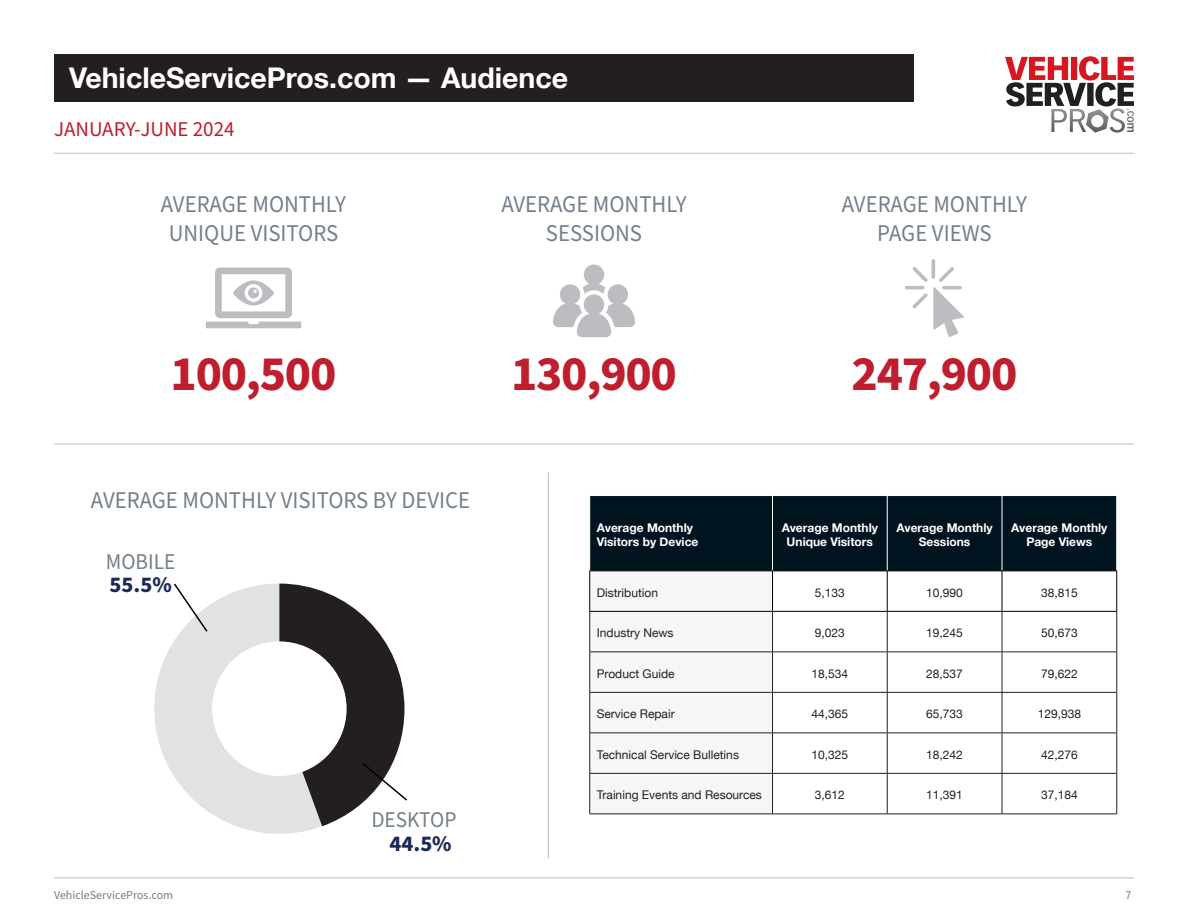
<style>
.page{position:relative;width:1188px;height:918px;background:#fff}
.page>*{position:absolute;margin:0;border:0;box-sizing:border-box;transform-origin:0 0}
.t1{font:700 49.5px "Source Sans Pro";letter-spacing:-.025em;color:#be1e2d}
.t2{font:700 28.5px "Helvetica Neue";color:#fff}
.t3{font:24px/28.8px "Source Sans Pro";color:#74808c;text-align:center;scale:.95 1}
.t4{font:22.5px "Source Sans Pro";color:#74808c;scale:.95 1}
.t5{font:700 22.5px "Source Sans Pro";color:#1b2956}
.t6{font:21px "Source Sans Pro";color:#be1e2d}
.t7{font:12px "Helvetica Neue";color:#231f20}
.t8{font:700 12px/14.4px "Helvetica Neue";color:#fff}
.t9{font:12px "Source Sans Pro";color:#74808c}
</style>
<div class="page">
<svg style="left:1005px;top:56px;width:129px;height:77px"></svg>
<div style="left:54px;top:54px;width:860px;height:47px;background:#231f20"></div>
<hr style="left:54px;top:878px;width:1080px;height:1px;background:#bcbdc0">
<hr style="left:54px;top:153px;width:1080px;height:1px;background:#bcbdc0">
<svg style="left:154px;top:584px;width:168px;height:250px;fill:#e1e2e4"></svg>
<hr style="left:54px;top:444px;width:1080px;height:1px;background:#bcbdc0">
<hr style="left:548px;top:472px;width:1px;height:386px;background:#bcbdc0">
<svg style="left:553px;top:265px;width:82px;height:72px"></svg>
<svg style="left:206px;top:268px;width:95px;height:60px"></svg>
<hr style="left:932px;top:259px;width:3px;height:20px;background:#bcbdc0;border-radius:2px">
<hr style="left:905px;top:286px;width:19px;height:3px;background:#bcbdc0;border-radius:2px">
<svg style="left:912px;top:267px;width:52px;height:70px"></svg>
<div style="left:212px;top:641px;width:135px;height:135px;background:#fff;border-radius:50%"></div>
<svg style="left:172px;top:583px;width:37px;height:50px"></svg>
<svg style="left:279px;top:584px;width:128px;height:242px"></svg>
<div style="left:590px;top:496px;width:526px;height:75px;background:#00141f"></div>
<div style="left:590px;top:572px;width:182px;height:242px;background:#f6f6f6"></div>
<hr style="left:589px;top:612px;width:1px;height:40px;background:#231f20">
<hr style="left:772px;top:612px;width:1px;height:40px;background:#231f20">
<hr style="left:887px;top:612px;width:1px;height:40px;background:#231f20">
<hr style="left:1002px;top:612px;width:1px;height:40px;background:#231f20">
<hr style="left:1116px;top:612px;width:1px;height:40px;background:#231f20">
<hr style="left:589px;top:652px;width:184px;height:1px;background:#231f20">
<hr style="left:589px;top:652px;width:1px;height:40px;background:#231f20">
<hr style="left:772px;top:652px;width:115px;height:1px;background:#231f20">
<hr style="left:772px;top:652px;width:1px;height:40px;background:#231f20">
<hr style="left:887px;top:652px;width:115px;height:1px;background:#231f20">
<hr style="left:887px;top:652px;width:1px;height:40px;background:#231f20">
<hr style="left:1002px;top:652px;width:115px;height:1px;background:#231f20">
<hr style="left:1002px;top:652px;width:1px;height:40px;background:#231f20">
<hr style="left:1116px;top:652px;width:1px;height:40px;background:#231f20">
<hr style="left:589px;top:692px;width:184px;height:1px;background:#231f20">
<hr style="left:589px;top:693px;width:1px;height:40px;background:#231f20">
<hr style="left:772px;top:692px;width:115px;height:1px;background:#231f20">
<hr style="left:772px;top:693px;width:1px;height:40px;background:#231f20">
<hr style="left:887px;top:692px;width:115px;height:1px;background:#231f20">
<hr style="left:887px;top:693px;width:1px;height:40px;background:#231f20">
<hr style="left:1002px;top:692px;width:115px;height:1px;background:#231f20">
<hr style="left:1002px;top:693px;width:1px;height:40px;background:#231f20">
<hr style="left:1116px;top:693px;width:1px;height:40px;background:#231f20">
<hr style="left:589px;top:733px;width:1px;height:40px;background:#231f20">
<hr style="left:772px;top:733px;width:1px;height:40px;background:#231f20">
<hr style="left:887px;top:733px;width:1px;height:40px;background:#231f20">
<hr style="left:1002px;top:733px;width:1px;height:40px;background:#231f20">
<hr style="left:1116px;top:733px;width:1px;height:40px;background:#231f20">
<hr style="left:589px;top:774px;width:1px;height:40px;background:#231f20">
<hr style="left:772px;top:774px;width:1px;height:40px;background:#231f20">
<hr style="left:887px;top:774px;width:1px;height:40px;background:#231f20">
<hr style="left:1002px;top:774px;width:1px;height:40px;background:#231f20">
<hr style="left:1116px;top:774px;width:1px;height:40px;background:#231f20">
<hr style="left:589px;top:733px;width:184px;height:1px;background:#231f20">
<hr style="left:772px;top:733px;width:115px;height:1px;background:#231f20">
<hr style="left:887px;top:733px;width:115px;height:1px;background:#231f20">
<hr style="left:1002px;top:733px;width:115px;height:1px;background:#231f20">
<hr style="left:589px;top:773px;width:184px;height:1px;background:#231f20">
<hr style="left:772px;top:773px;width:115px;height:1px;background:#231f20">
<hr style="left:887px;top:773px;width:115px;height:1px;background:#231f20">
<hr style="left:1002px;top:773px;width:115px;height:1px;background:#231f20">
<hr style="left:589px;top:814px;width:184px;height:1px;background:#231f20">
<hr style="left:772px;top:814px;width:115px;height:1px;background:#231f20">
<hr style="left:887px;top:814px;width:115px;height:1px;background:#231f20">
<hr style="left:1002px;top:814px;width:115px;height:1px;background:#231f20">
<hr style="left:772px;top:496px;width:1px;height:75px;background:#fff">
<hr style="left:887px;top:496px;width:1px;height:75px;background:#fff">
<hr style="left:1002px;top:496px;width:1px;height:75px;background:#fff">
<hr style="left:589px;top:571px;width:184px;height:1px;background:#000">
<hr style="left:589px;top:571px;width:1px;height:40px;background:#000">
<hr style="left:772px;top:571px;width:115px;height:1px;background:#000">
<hr style="left:887px;top:571px;width:115px;height:1px;background:#000">
<hr style="left:1002px;top:571px;width:115px;height:1px;background:#000">
<hr style="left:772px;top:571px;width:1px;height:40px;background:#000">
<hr style="left:887px;top:571px;width:1px;height:40px;background:#000">
<hr style="left:1002px;top:571px;width:1px;height:40px;background:#000">
<hr style="left:1116px;top:571px;width:1px;height:40px;background:#000">
<hr style="left:589px;top:611px;width:184px;height:1px;background:#000">
<hr style="left:772px;top:611px;width:115px;height:1px;background:#000">
<hr style="left:887px;top:611px;width:115px;height:1px;background:#000">
<hr style="left:1002px;top:611px;width:115px;height:1px;background:#000">
<p class="t2" style="left:69px;top:56px;width:501px">VehicleServicePros.com — Audience</p>
<h3 class="t6" style="left:54px;top:115px;width:182px">JANUARY-JUNE 2024</h3>
<p class="t3" style="left:161px;top:191px;width:197px">AVERAGE MONTHLY<br>UNIQUE VISITORS</p>
<p class="t3" style="left:501px;top:191px;width:197px">AVERAGE MONTHLY<br>SESSIONS</p>
<p class="t3" style="left:842px;top:191px;width:197px">AVERAGE MONTHLY<br>PAGE VIEWS</p>
<p class="t1" style="left:171px;top:340px;width:167px">100,500</p>
<p class="t3" style="left:91px;top:486px;width:401px">AVERAGE MONTHLY VISITORS BY DEVICE</p>
<p class="t4" style="left:106px;top:546px;width:75px">MOBILE</p>
<p class="t5" style="left:110px;top:569px;width:64px">55.5%</p>
<p class="t4" style="left:371px;top:804px;width:91px">DESKTOP</p>
<p class="t5" style="left:389px;top:828px;width:64px">44.5%</p>
<p class="t1" style="left:511px;top:340px;width:167px">130,900</p>
<p class="t1" style="left:852px;top:340px;width:167px">247,900</p>
<p class="t8" style="left:597px;top:521px;width:103px">Average Monthly<br>Visitors by Device</p>
<p class="t8" style="left:782px;top:521px;width:98px">Average Monthly</p>
<p class="t8" style="left:787px;top:535px;width:88px">Unique Visitors</p>
<p class="t8" style="left:897px;top:521px;width:98px">Average Monthly</p>
<p class="t8" style="left:919px;top:535px;width:53px">Sessions</p>
<p class="t8" style="left:1011px;top:521px;width:98px">Average Monthly</p>
<p class="t8" style="left:1026px;top:535px;width:67px">Page Views</p>
<p class="t7" style="left:597px;top:584px;width:63px">Distribution</p>
<p class="t7" style="left:815px;top:584px;width:32px">5,133</p>
<p class="t7" style="left:926px;top:584px;width:38px">10,990</p>
<p class="t7" style="left:1041px;top:584px;width:38px">38,815</p>
<p class="t7" style="left:597px;top:624px;width:78px">Industry News</p>
<p class="t7" style="left:815px;top:624px;width:32px">9,023</p>
<p class="t7" style="left:926px;top:624px;width:38px">19,245</p>
<p class="t7" style="left:1041px;top:624px;width:38px">50,673</p>
<p class="t7" style="left:597px;top:665px;width:79px">Product Guide</p>
<p class="t7" style="left:812px;top:665px;width:38px">18,534</p>
<p class="t7" style="left:926px;top:665px;width:38px">28,537</p>
<p class="t7" style="left:1041px;top:665px;width:38px">79,622</p>
<p class="t7" style="left:597px;top:705px;width:79px">Service Repair</p>
<p class="t7" style="left:812px;top:705px;width:38px">44,365</p>
<p class="t7" style="left:926px;top:705px;width:38px">65,733</p>
<p class="t7" style="left:1038px;top:705px;width:45px">129,938</p>
<p class="t7" style="left:597px;top:746px;width:144px">Technical Service Bulletins</p>
<p class="t7" style="left:812px;top:746px;width:38px">10,325</p>
<p class="t7" style="left:926px;top:746px;width:38px">18,242</p>
<p class="t7" style="left:1041px;top:746px;width:38px">42,276</p>
<p class="t7" style="left:597px;top:786px;width:167px">Training Events and Resources</p>
<p class="t7" style="left:815px;top:786px;width:32px">3,612</p>
<p class="t7" style="left:926px;top:786px;width:38px">11,391</p>
<p class="t7" style="left:1041px;top:786px;width:38px">37,184</p>
<p class="t9" style="left:54px;top:887px;width:121px">VehicleServicePros.com</p>
<p class="t9" style="left:1126px;top:887px;width:7px">7</p>
</div>
